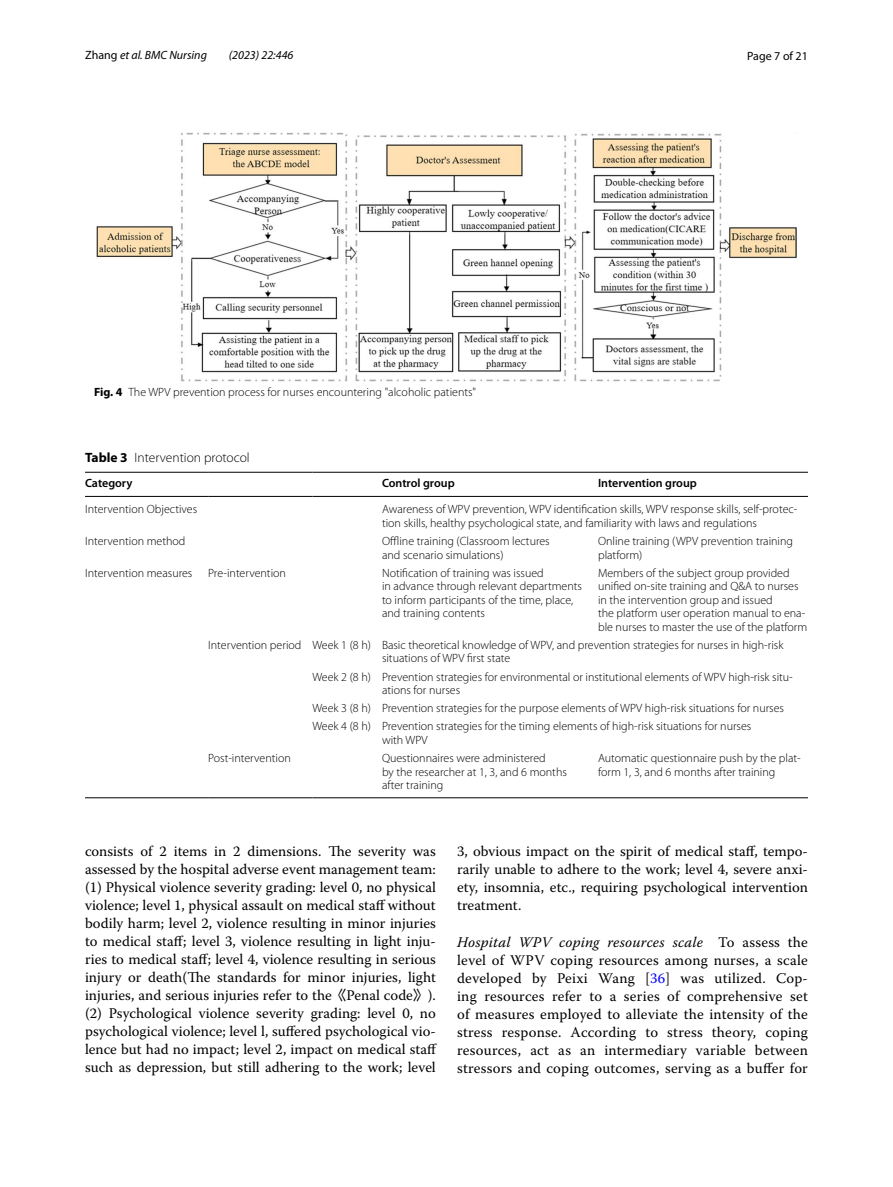
<style>
.page{position:relative;width:893px;height:1187px;background:#fff}
.page>*{position:absolute;margin:0;border:0;box-sizing:border-box;transform-origin:0 0}
.t1{font:14.7px/18px "Warnock Pro";color:#000;text-align:justify}
.t2{font:300 13.5px "Myriad Pro";color:#000}
.t3{font:300 12px/13.5px "Myriad Pro";color:#000}
.t4{font:600 12px "Myriad Pro";color:#000}
.t5{font:italic 12px "Myriad Pro";color:#000}
.t6{font:12px "Myriad Pro";color:#000}
.s1{font-style:normal}
.s2{font-weight:700}
.s3{font-family:"Code 2000"}
.s4{font-style:italic}
.s5{color:#00f}
</style>
<div class="page">
<img style="left:96px;top:133px;width:701px;height:248px">
<hr style="left:85px;top:472px;width:123px;height:1px;background:#000">
<hr style="left:85px;top:496px;width:123px;height:1px;background:#000">
<hr style="left:208px;top:472px;width:104px;height:1px;background:#000">
<hr style="left:208px;top:496px;width:104px;height:1px;background:#000">
<hr style="left:312px;top:472px;width:70px;height:1px;background:#000">
<hr style="left:312px;top:496px;width:70px;height:1px;background:#000">
<hr style="left:382px;top:472px;width:216px;height:1px;background:#000">
<hr style="left:382px;top:496px;width:216px;height:1px;background:#000">
<hr style="left:598px;top:472px;width:210px;height:1px;background:#000">
<hr style="left:598px;top:496px;width:210px;height:1px;background:#000">
<hr style="left:85px;top:797px;width:123px;height:1px;background:#000">
<hr style="left:208px;top:797px;width:104px;height:1px;background:#000">
<hr style="left:312px;top:797px;width:70px;height:1px;background:#000">
<hr style="left:382px;top:797px;width:216px;height:1px;background:#000">
<hr style="left:598px;top:797px;width:210px;height:1px;background:#000">
<p class="t5" style="left:85px;top:48px;width:123px"><span class="s1">Zhang</span> et al. BMC Nursing</p>
<p class="t5" style="left:229px;top:48px;width:66px">(2023) 22:446</p>
<p class="t6" style="left:747px;top:48px;width:62px">Page 7 of 21</p>
<p class="t3" style="left:94px;top:386px;width:384px"><span class="s2">Fig. 4</span> The WPV prevention process for nurses encountering "alcoholic patients"</p>
<p class="t2" style="left:85px;top:450px;width:166px"><span class="s2">Table 3</span> Intervention protocol</p>
<p class="t4" style="left:85px;top:475px;width:49px">Category</p>
<p class="t4" style="left:382px;top:475px;width:74px">Control group</p>
<p class="t4" style="left:598px;top:475px;width:100px">Intervention group</p>
<p class="t3" style="left:85px;top:503px;width:114px">Intervention Objectives</p>
<p class="t3" style="left:382px;top:503px;width:417px">Awareness of WPV prevention, WPV identification skills, WPV response skills, self-protec&shy;tion skills, healthy psychological state, and familiarity with laws and regulations</p>
<p class="t3" style="left:85px;top:534px;width:102px">Intervention method</p>
<p class="t3" style="left:382px;top:534px;width:169px">Offline training (Classroom lectures and scenario simulations)</p>
<p class="t3" style="left:598px;top:534px;width:197px">Online training (WPV prevention training platform)</p>
<p class="t3" style="left:85px;top:566px;width:109px">Intervention measures</p>
<p class="t3" style="left:208px;top:566px;width:79px">Pre-intervention</p>
<p class="t3" style="left:382px;top:566px;width:202px">Notification of training was issued<br>in advance through relevant departments to inform participants of the time, place, and training contents</p>
<p class="t3" style="left:598px;top:566px;width:211px">Members of the subject group provided unified on-site training and Q&amp;A to nurses in the intervention group and issued<br>the platform user operation manual to ena&shy;ble nurses to master the use of the platform</p>
<p class="t3" style="left:382px;top:638px;width:403px;text-indent:-174px">Intervention period Week 1 (8 h) Basic theoretical knowledge of WPV, and prevention strategies for nurses in high-risk situations of WPV first state</p>
<p class="t3" style="left:382px;top:670px;width:412px;text-indent:-70px">Week 2 (8 h) Prevention strategies for environmental or institutional elements of WPV high-risk situ&shy;ations for nurses</p>
<p class="t3" style="left:312px;top:699px;width:473px;line-height:18.1px">Week 3 (8 h) Prevention strategies for the purpose elements of WPV high-risk situations for nurses<br>Week 4 (8 h) Prevention strategies for the timing elements of high-risk situations for nurses</p>
<p class="t3" style="left:382px;top:733px;width:47px">with WPV</p>
<p class="t3" style="left:208px;top:751px;width:84px">Post-intervention</p>
<p class="t3" style="left:382px;top:751px;width:186px">Questionnaires were administered<br>by the researcher at 1, 3, and 6 months after training</p>
<p class="t3" style="left:598px;top:751px;width:204px">Automatic questionnaire push by the plat&shy;form 1, 3, and 6 months after training</p>
<p class="t1" style="left:85px;top:841px;width:353px">consists of 2 items in 2 dimensions. The severity was assessed by the hospital adverse event management team: (1) Physical violence severity grading: level 0, no physical violence; level 1, physical assault on medical staff without bodily harm; level 2, violence resulting in minor injuries to medical staff; level 3, violence resulting in light inju&shy;ries to medical staff; level 4, violence resulting in serious injury or death(The standards for minor injuries, light injuries, and serious injuries refer to the<span class="s3">《</span>Penal code<span class="s3">》</span>). (2) Psychological violence severity grading: level 0, no psychological violence; level l, suffered psychological vio&shy;lence but had no impact; level 2, impact on medical staff such as depression, but still adhering to the work; level</p>
<p class="t1" style="left:457px;top:841px;width:352px">3, obvious impact on the spirit of medical staff, tempo&shy;rarily unable to adhere to the work; level 4, severe anxi&shy;ety, insomnia, etc., requiring psychological intervention treatment.</p>
<p class="t1" style="left:457px;top:932px;width:352px"><span class="s4">Hospital WPV coping resources scale</span> To assess the level of WPV coping resources among nurses, a scale developed by Peixi Wang [<span class="s5">36</span>] was utilized. Cop&shy;ing resources refer to a series of comprehensive set of measures employed to alleviate the intensity of the stress response. According to stress theory, coping resources, act as an intermediary variable between stressors and coping outcomes, serving as a buffer for</p>
</div>
